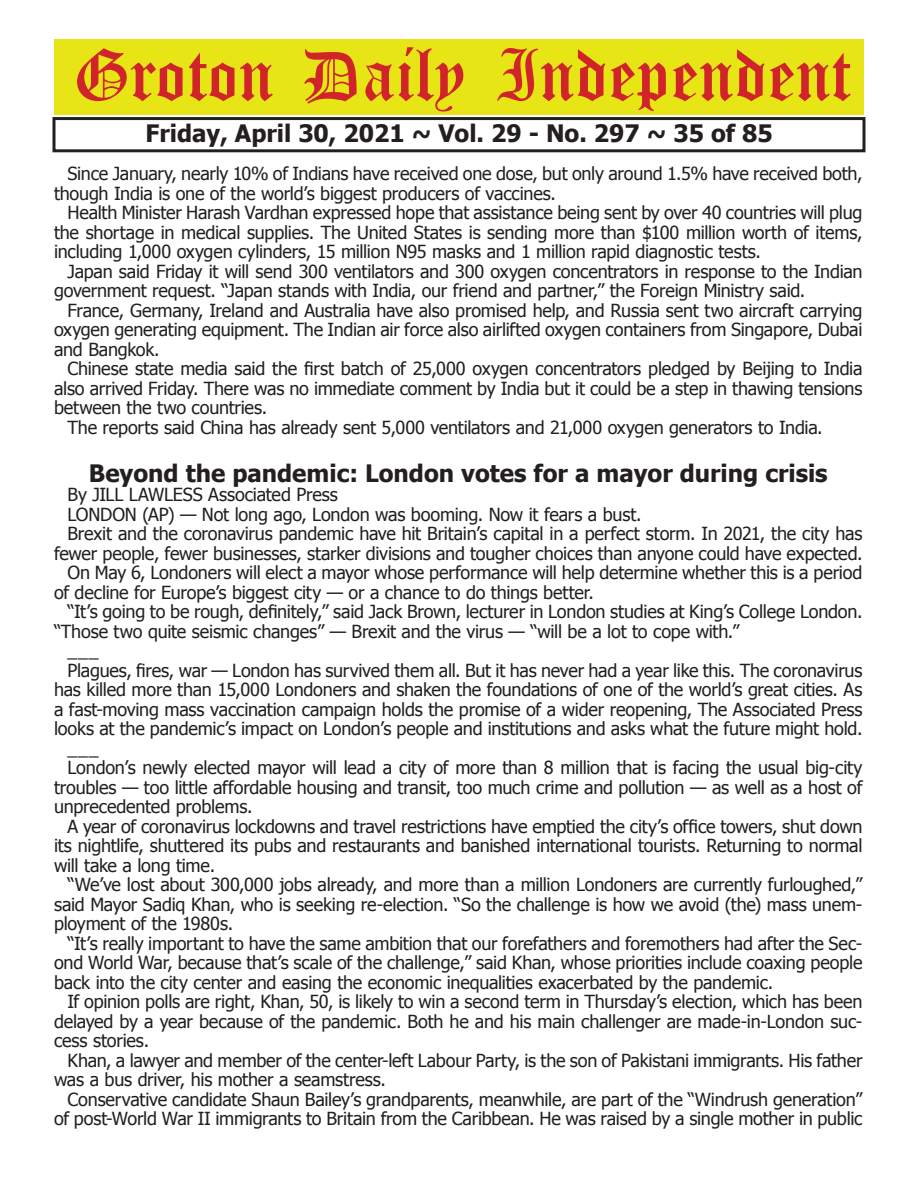
<style>
.page{position:relative;width:918px;height:1188px;background:#fff}
.page>*{position:absolute;margin:0;border:0;box-sizing:border-box;transform-origin:0 0}
.t1{font:54px "Old English Five";color:#d1232a}
.t2{font:700 24px "Tahoma";color:#231f20}
.t3{font:18px/19.5px "Tahoma";letter-spacing:-.01em;color:#231f20}
</style>
<div class="page">
<div style="left:52px;top:117px;width:814px;height:35px;border:3px solid #231f20"></div>
<div style="left:54px;top:40px;width:810px;height:75px;background:#e7e515"></div>
<h1 class="t1" style="left:73px;top:50px;width:779px">Groton Daily Independent</h1>
<h2 class="t2" style="left:145px;top:116px;width:629px">Friday, April 30, 2021 ~ Vol. 29 - No. 297 ~ 35 of 85</h2>
<p class="t3" style="left:54px;top:163px;width:810px;text-indent:14px">Since January, nearly 10% of Indians have received one dose, but only around 1.5% have received both, though India is one of the world’s biggest producers of vaccines.</p>
<p class="t3" style="left:54px;top:202px;width:810px;text-align:justify;text-indent:14px">Health Minister Harash Vardhan expressed hope that assistance being sent by over 40 countries will plug the shortage in medical supplies. The United States is sending more than $100 million worth of items, including 1,000 oxygen cylinders, 15 million N95 masks and 1 million rapid diagnostic tests.</p>
<p class="t3" style="left:54px;top:260px;width:810px;text-indent:14px">Japan said Friday it will send 300 ventilators and 300 oxygen concentrators in response to the Indian government request. “Japan stands with India, our friend and partner,” the Foreign Ministry said.</p>
<p class="t3" style="left:54px;top:299px;width:810px;text-align:justify;text-indent:14px">France, Germany, Ireland and Australia have also promised help, and Russia sent two aircraft carrying oxygen generating equipment. The Indian air force also airlifted oxygen containers from Singapore, Dubai and Bangkok.</p>
<p class="t3" style="left:68px;top:358px;width:797px">Chinese state media said the first batch of 25,000 oxygen concentrators pledged by Beijing to India</p>
<p class="t3" style="left:54px;top:377px;width:810px">also arrived Friday. There was no immediate comment by India but it could be a step in thawing tensions</p>
<p class="t3" style="left:54px;top:397px;width:215px">between the two countries.</p>
<p class="t3" style="left:68px;top:416px;width:757px">The reports said China has already sent 5,000 ventilators and 21,000 oxygen generators to India.</p>
<h2 class="t2" style="left:89px;top:456px;width:740px">Beyond the pandemic: London votes for a mayor during crisis</h2>
<p class="t3" style="left:68px;top:484px;width:272px">By JILL LAWLESS Associated Press</p>
<p class="t3" style="left:68px;top:504px;width:576px">LONDON (AP) — Not long ago, London was booming. Now it fears a bust.</p>
<p class="t3" style="left:68px;top:523px;width:797px">Brexit and the coronavirus pandemic have hit Britain’s capital in a perfect storm. In 2021, the city has</p>
<p class="t3" style="left:54px;top:543px;width:810px">fewer people, fewer businesses, starker divisions and tougher choices than anyone could have expected.</p>
<p class="t3" style="left:68px;top:562px;width:796px">On May 6, Londoners will elect a mayor whose performance will help determine whether this is a period</p>
<p class="t3" style="left:54px;top:582px;width:542px">of decline for Europe’s biggest city — or a chance to do things better.</p>
<p class="t3" style="left:68px;top:601px;width:797px">“It’s going to be rough, definitely,” said Jack Brown, lecturer in London studies at King’s College London.</p>
<p class="t3" style="left:54px;top:621px;width:687px">“Those two quite seismic changes” — Brexit and the virus — “will be a lot to cope with.”</p>
<p class="t3" style="left:68px;top:640px;width:33px">___</p>
<p class="t3" style="left:68px;top:660px;width:797px">Plagues, fires, war — London has survived them all. But it has never had a year like this. The coronavirus</p>
<p class="t3" style="left:54px;top:679px;width:810px">has killed more than 15,000 Londoners and shaken the foundations of one of the world’s great cities. As</p>
<p class="t3" style="left:54px;top:699px;width:810px">a fast-moving mass vaccination campaign holds the promise of a wider reopening, The Associated Press</p>
<p class="t3" style="left:54px;top:718px;width:810px">looks at the pandemic’s impact on London’s people and institutions and asks what the future might hold.</p>
<p class="t3" style="left:68px;top:738px;width:33px">___</p>
<p class="t3" style="left:68px;top:757px;width:797px">London’s newly elected mayor will lead a city of more than 8 million that is facing the usual big-city</p>
<p class="t3" style="left:54px;top:777px;width:810px">troubles — too little affordable housing and transit, too much crime and pollution — as well as a host of</p>
<p class="t3" style="left:54px;top:796px;width:200px">unprecedented problems.</p>
<p class="t3" style="left:68px;top:816px;width:796px">A year of coronavirus lockdowns and travel restrictions have emptied the city’s office towers, shut down</p>
<p class="t3" style="left:54px;top:835px;width:810px">its nightlife, shuttered its pubs and restaurants and banished international tourists. Returning to normal</p>
<p class="t3" style="left:54px;top:855px;width:163px">will take a long time.</p>
<p class="t3" style="left:68px;top:874px;width:797px">“We’ve lost about 300,000 jobs already, and more than a million Londoners are currently furloughed,”</p>
<p class="t3" style="left:54px;top:894px;width:810px">said Mayor Sadiq Khan, who is seeking re-election. “So the challenge is how we avoid (the) mass unem-</p>
<p class="t3" style="left:54px;top:913px;width:181px">ployment of the 1980s.</p>
<p class="t3" style="left:68px;top:933px;width:796px">“It’s really important to have the same ambition that our forefathers and foremothers had after the Sec-</p>
<p class="t3" style="left:54px;top:952px;width:810px">ond World War, because that’s scale of the challenge,” said Khan, whose priorities include coaxing people</p>
<p class="t3" style="left:54px;top:972px;width:721px">back into the city center and easing the economic inequalities exacerbated by the pandemic.</p>
<p class="t3" style="left:68px;top:991px;width:797px">If opinion polls are right, Khan, 50, is likely to win a second term in Thursday’s election, which has been</p>
<p class="t3" style="left:54px;top:1011px;width:810px">delayed by a year because of the pandemic. Both he and his main challenger are made-in-London suc-</p>
<p class="t3" style="left:54px;top:1030px;width:97px">cess stories.</p>
<p class="t3" style="left:68px;top:1050px;width:796px">Khan, a lawyer and member of the center-left Labour Party, is the son of Pakistani immigrants. His father</p>
<p class="t3" style="left:54px;top:1069px;width:334px">was a bus driver, his mother a seamstress.</p>
<p class="t3" style="left:68px;top:1089px;width:796px">Conservative candidate Shaun Bailey’s grandparents, meanwhile, are part of the “Windrush generation”</p>
<p class="t3" style="left:54px;top:1108px;width:810px">of post-World War II immigrants to Britain from the Caribbean. He was raised by a single mother in public</p>
</div>
